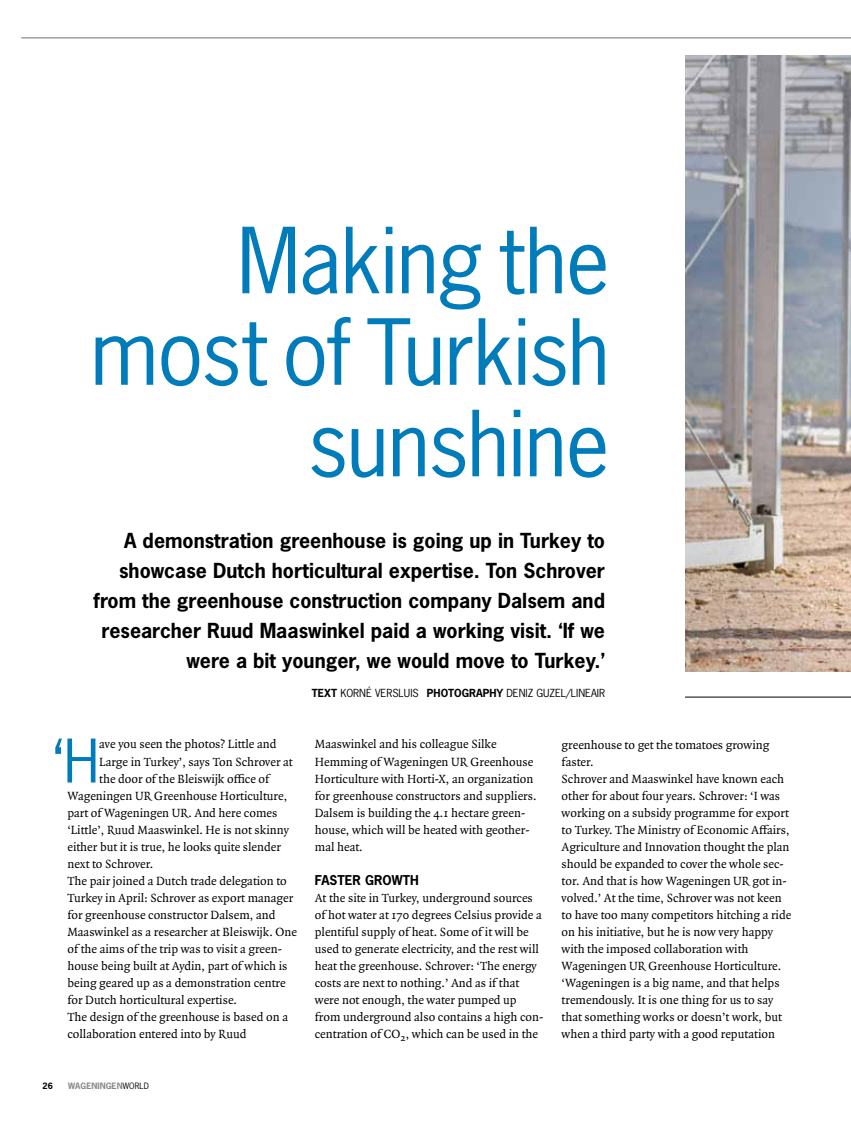
<style>
.page{position:relative;width:851px;height:1127px;background:#fff}
.page>*{position:absolute;margin:0;border:0;box-sizing:border-box;transform-origin:0 0}
.t1{font:85.5px/91.5px "News Gothic Std";letter-spacing:-.01em;color:#007cba;text-align:right}
.t2{font:56.4px "News Gothic Std";color:#007cba}
.t3{font:700 19.5px/30px "News Gothic Std";color:#000;text-align:right}
.t4{font:12.75px/17px "Quadraat OT";color:#000}
.t5{font:700 12.75px "News Gothic Std";letter-spacing:.005em;color:#000}
.t6{font:10.5px "News Gothic Std";color:#000}
.t7{font:700 8.25px "News Gothic Std";letter-spacing:.01em;color:#87888a}
.t8{font:700 8.25px "News Gothic Std";color:#000}
.s1{font-weight:700}
.s2{font-weight:400;color:#000}
</style>
<div class="page">
<img style="left:685px;top:55px;width:165px;height:617px">
<hr style="left:685px;top:697px;width:165px;height:1px;background:#000">
<svg style="left:21px;top:37px;width:829px;height:2px"></svg>
<h1 class="t1" style="left:90px;top:215px;width:520px">Making the most of Turkish sunshine</h1>
<p class="t3" style="left:94px;top:525px;width:513px">A demonstration greenhouse is going up in Turkey to showcase Dutch horticultural expertise. Ton Schrover from the greenhouse construction company Dalsem and researcher Ruud Maaswinkel paid a working visit. ‘If we were a bit younger, we would move to Turkey.’</p>
<p class="t6" style="left:312px;top:686px;width:70px"><span class="s1">Text</span> KOR NÉ VERSLUIS</p>
<p class="t6" style="left:427px;top:686px;width:179px"><span class="s1">Photography</span> Den iz Guzel/Lin eair</p>
<h2 class="t2" style="left:53px;top:725px;width:41px">H‘</h2>
<p class="t4" style="left:99px;top:736px;width:179px">ave you seen the photos? Little and</p>
<p class="t4" style="left:99px;top:753px;width:195px">Large in Turkey’, says Ton Schrover at</p>
<p class="t4" style="left:99px;top:770px;width:171px">the door of the Bleiswijk office of</p>
<p class="t4" style="left:67px;top:787px;width:221px">Wageningen UR Greenhouse Horticulture,</p>
<p class="t4" style="left:67px;top:804px;width:211px">part of Wageningen UR. And here comes</p>
<p class="t4" style="left:67px;top:821px;width:223px">‘Little’, Ruud Maaswinkel. He is not skinny</p>
<p class="t4" style="left:67px;top:838px;width:215px">either but it is true, he looks quite slender</p>
<p class="t4" style="left:67px;top:855px;width:88px">next to Schrover.</p>
<p class="t4" style="left:67px;top:872px;width:221px">The pair joined a Dutch trade delegation to</p>
<p class="t4" style="left:67px;top:889px;width:227px">Turkey in April: Schrover as export manager</p>
<p class="t4" style="left:67px;top:906px;width:209px">for greenhouse constructor Dalsem, and</p>
<p class="t4" style="left:67px;top:923px;width:231px">Maaswinkel as a researcher at Bleiswijk. One</p>
<p class="t4" style="left:67px;top:940px;width:216px">of the aims of the trip was to visit a green-</p>
<p class="t4" style="left:67px;top:957px;width:222px">house being built at Aydin, part of which is</p>
<p class="t4" style="left:67px;top:974px;width:220px">being geared up as a demonstration centre</p>
<p class="t4" style="left:67px;top:991px;width:171px">for Dutch horticultural expertise.</p>
<p class="t4" style="left:67px;top:1008px;width:222px">The design of the greenhouse is based on a</p>
<p class="t4" style="left:67px;top:1025px;width:180px">collaboration entered into by Ruud</p>
<p class="t8" style="left:43px;top:1080px;width:12px">26</p>
<p class="t7" style="left:68px;top:1080px;width:82px">Wageningen<span class="s2">world</span></p>
<p class="t4" style="left:315px;top:736px;width:223px">Maaswinkel and his colleague Silke Hemming of Wageningen UR Greenhouse Horticulture with Horti-X, an organization for greenhouse constructors and suppliers.<br>Dalsem is building the 4.1 hectare green&shy;house, which will be heated with geother&shy;mal heat.</p>
<p class="t5" style="left:315px;top:871px;width:105px">faster growth</p>
<p class="t4" style="left:315px;top:889px;width:230px">At the site in Turkey, underground sources of hot water at 170 degrees Celsius provide a plentiful supply of heat. Some of it will be used to generate electricity, and the rest will heat the greenhouse. Schrover: ‘The energy costs are next to nothing.’ And as if that were not enough, the water pumped up from underground also contains a high con&shy;centration of CO<sub>2</sub>, which can be used in the</p>
<p class="t4" style="left:561px;top:736px;width:231px">greenhouse to get the tomatoes growing faster.<br>Schrover and Maaswinkel have known each other for about four years. Schrover: ‘I was working on a subsidy programme for export to Turkey. The Ministry of Economic Affairs, Agriculture and Innovation thought the plan should be expanded to cover the whole sec&shy;tor. And that is how Wageningen UR got in&shy;volved.’ At the time, Schrover was not keen to have too many competitors hitching a ride on his initiative, but he is now very happy with the imposed collaboration with Wageningen UR Greenhouse Horticulture. ‘Wageningen is a big name, and that helps tremendously. It is one thing for us to say that something works or doesn’t work, but when a third party with a good reputation</p>
</div>
